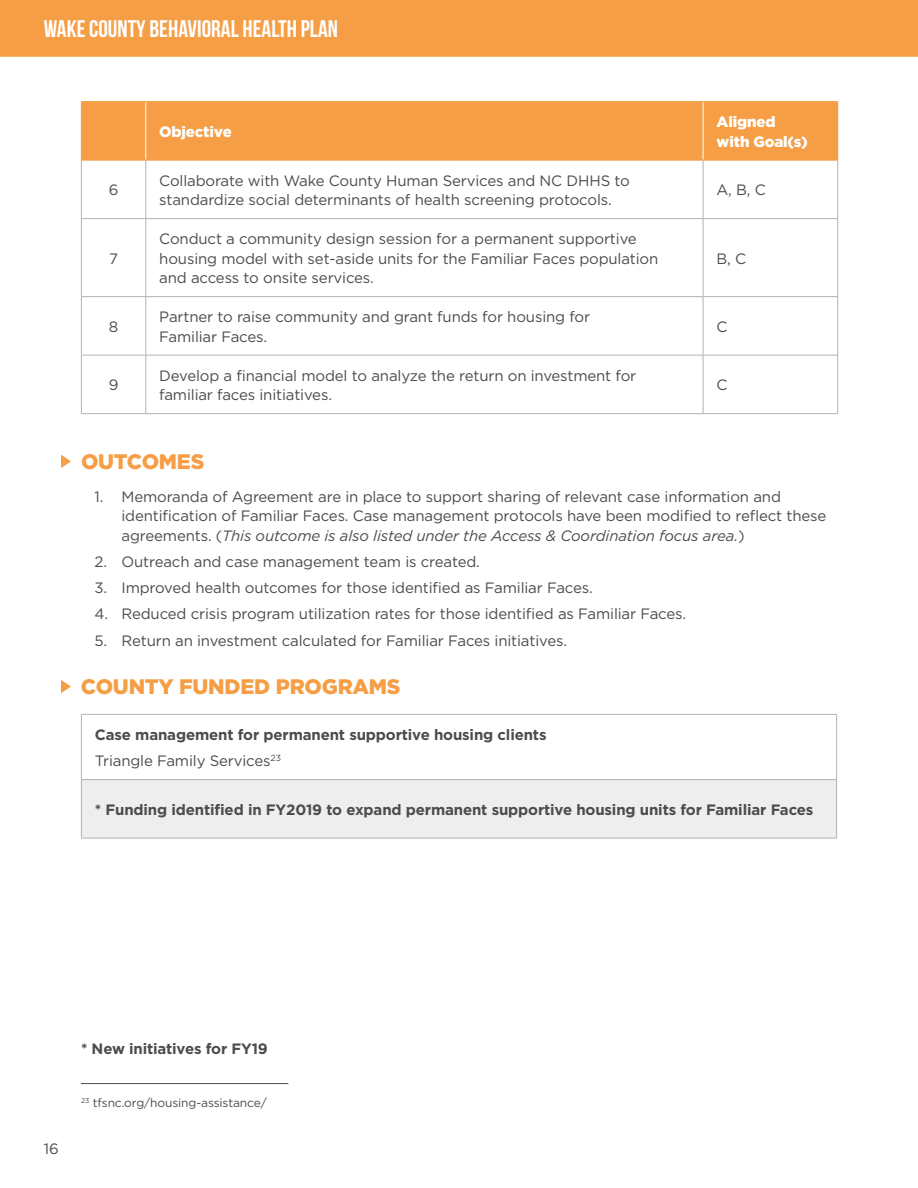
<style>
.page{position:relative;width:918px;height:1188px;background:#fff}
.page>*{position:absolute;margin:0;border:0;box-sizing:border-box;transform-origin:0 0}
.t1{font:700 24px "Bebas Neue";color:#fff}
.t2{font:900 21px "Gotham";letter-spacing:-.01em;color:#f59e45}
.t3{font:15px/19.5px "Gotham";letter-spacing:-.01em;color:#4b4c4d}
.t4{font:700 15px/26.2px "Gotham";letter-spacing:-.01em;color:#4b4c4d}
.t5{font:900 15px/19.5px "Gotham";letter-spacing:-.01em;color:#fff}
.t6{font:12px "Gotham";letter-spacing:-.01em;color:#4b4c4d}
.s1{font-style:italic}
.s2{font-weight:400}
</style>
<div class="page">
<div style="left:0;top:0;width:918px;height:57px;background:#f59e45"></div>
<div style="left:82px;top:102px;width:755px;height:58px;background:#f59e45"></div>
<hr style="left:145px;top:102px;width:1px;height:58px;background:#fff">
<hr style="left:703px;top:102px;width:1px;height:58px;background:#fff">
<hr style="left:81px;top:160px;width:1px;height:58px;background:#b2b3b7">
<hr style="left:145px;top:160px;width:1px;height:58px;background:#b2b3b7">
<hr style="left:703px;top:160px;width:1px;height:58px;background:#b2b3b7">
<hr style="left:837px;top:160px;width:1px;height:58px;background:#b2b3b7">
<hr style="left:81px;top:218px;width:65px;height:1px;background:#b2b3b7">
<hr style="left:81px;top:219px;width:1px;height:77px;background:#b2b3b7">
<hr style="left:146px;top:218px;width:557px;height:1px;background:#b2b3b7">
<hr style="left:145px;top:219px;width:1px;height:77px;background:#b2b3b7">
<hr style="left:703px;top:218px;width:135px;height:1px;background:#b2b3b7">
<hr style="left:703px;top:219px;width:1px;height:77px;background:#b2b3b7">
<hr style="left:837px;top:219px;width:1px;height:77px;background:#b2b3b7">
<hr style="left:81px;top:296px;width:65px;height:1px;background:#b2b3b7">
<hr style="left:81px;top:297px;width:1px;height:58px;background:#b2b3b7">
<hr style="left:146px;top:296px;width:557px;height:1px;background:#b2b3b7">
<hr style="left:145px;top:297px;width:1px;height:58px;background:#b2b3b7">
<hr style="left:703px;top:296px;width:135px;height:1px;background:#b2b3b7">
<hr style="left:703px;top:297px;width:1px;height:58px;background:#b2b3b7">
<hr style="left:837px;top:297px;width:1px;height:58px;background:#b2b3b7">
<hr style="left:81px;top:355px;width:65px;height:1px;background:#b2b3b7">
<hr style="left:81px;top:355px;width:1px;height:58px;background:#b2b3b7">
<hr style="left:146px;top:355px;width:557px;height:1px;background:#b2b3b7">
<hr style="left:145px;top:355px;width:1px;height:58px;background:#b2b3b7">
<hr style="left:703px;top:355px;width:135px;height:1px;background:#b2b3b7">
<hr style="left:703px;top:355px;width:1px;height:58px;background:#b2b3b7">
<hr style="left:837px;top:355px;width:1px;height:58px;background:#b2b3b7">
<hr style="left:81px;top:413px;width:65px;height:1px;background:#b2b3b7">
<hr style="left:146px;top:413px;width:557px;height:1px;background:#b2b3b7">
<hr style="left:703px;top:413px;width:135px;height:1px;background:#b2b3b7">
<hr style="left:81px;top:101px;width:65px;height:1px;background:#f59e45">
<hr style="left:81px;top:102px;width:1px;height:58px;background:#f59e45">
<hr style="left:146px;top:101px;width:557px;height:1px;background:#f59e45">
<hr style="left:703px;top:101px;width:135px;height:1px;background:#f59e45">
<hr style="left:837px;top:102px;width:1px;height:58px;background:#f59e45">
<hr style="left:81px;top:160px;width:65px;height:1px;background:#f59e45">
<hr style="left:146px;top:160px;width:557px;height:1px;background:#f59e45">
<hr style="left:703px;top:160px;width:135px;height:1px;background:#f59e45">
<div style="left:81px;top:780px;width:756px;height:58px;background:#eeeeef"></div>
<hr style="left:81px;top:714px;width:756px;height:1px;background:#b2b3b7">
<hr style="left:81px;top:715px;width:1px;height:64px;background:#b2b3b7">
<hr style="left:836px;top:715px;width:1px;height:64px;background:#b2b3b7">
<hr style="left:81px;top:779px;width:756px;height:1px;background:#b2b3b7">
<hr style="left:81px;top:780px;width:1px;height:58px;background:#b2b3b7">
<hr style="left:836px;top:780px;width:1px;height:58px;background:#b2b3b7">
<hr style="left:81px;top:838px;width:756px;height:1px;background:#b2b3b7">
<hr style="left:81px;top:1083px;width:207px;height:1px;background:#4b4c4d">
<svg style="left:61px;top:455px;width:10px;height:13px"></svg>
<svg style="left:61px;top:680px;width:10px;height:13px"></svg>
<h1 class="t1" style="left:44px;top:16px;width:296px">WAKE COUNTY BEHAVIORAL HEALTH PLAN</h1>
<p class="t5" style="left:159px;top:122px;width:74px">Objective</p>
<p class="t5" style="left:717px;top:112px;width:93px">Aligned with Goal(s)</p>
<p class="t3" style="left:109px;top:180px;width:11px">6</p>
<p class="t3" style="left:159px;top:170px;width:472px">Collaborate with Wake County Human Services and NC DHHS to standardize social determinants of health screening protocols.</p>
<p class="t3" style="left:717px;top:180px;width:51px">A, B, C</p>
<p class="t3" style="left:109px;top:248px;width:10px">7</p>
<p class="t3" style="left:159px;top:229px;width:501px">Conduct a community design session for a permanent supportive housing model with set-aside units for the Familiar Faces population and access to onsite services.</p>
<p class="t3" style="left:717px;top:248px;width:31px">B, C</p>
<p class="t3" style="left:109px;top:316px;width:11px">8</p>
<p class="t3" style="left:159px;top:307px;width:432px">Partner to raise community and grant funds for housing for<br>Familiar Faces.</p>
<p class="t3" style="left:717px;top:316px;width:13px">C</p>
<p class="t3" style="left:109px;top:375px;width:11px">9</p>
<p class="t3" style="left:159px;top:365px;width:479px">Develop a financial model to analyze the return on investment for familiar faces initiatives.</p>
<p class="t3" style="left:717px;top:375px;width:13px">C</p>
<h2 class="t2" style="left:81px;top:447px;width:125px">OUTCOMES</h2>
<p class="t3" style="left:122px;top:486px;width:706px;text-indent:-27px">1. Memoranda of Agreement are in place to support sharing of relevant case information and identification of Familiar Faces. Case management protocols have been modified to reflect these agreements. (<span class="s1">This outcome is also listed under the Access &amp; Coordination focus area.</span>)</p>
<p class="t3" style="left:94px;top:552px;width:387px">2. Outreach and case management team is created.</p>
<p class="t3" style="left:94px;top:578px;width:500px">3. Improved health outcomes for those identified as Familiar Faces.</p>
<p class="t3" style="left:94px;top:604px;width:593px">4. Reduced crisis program utilization rates for those identified as Familiar Faces.</p>
<p class="t3" style="left:94px;top:630px;width:474px">5. Return an investment calculated for Familiar Faces initiatives.</p>
<h2 class="t2" style="left:81px;top:672px;width:321px">COUNTY FUNDED PROGRAMS</h2>
<p class="t4" style="left:95px;top:721px;width:453px">Case management for permanent supportive housing clients<br><span class="s2">Triangle Family Services</span><sup>23</sup></p>
<p class="t4" style="left:95px;top:796px;width:720px">* Funding identified in FY2019 to expand permanent supportive housing units for Familiar Faces</p>
<p class="t4" style="left:81px;top:1035px;width:188px">* New initiatives for FY19</p>
<p class="t3" style="left:44px;top:1139px;width:16px">16</p>
<p class="t6" style="left:81px;top:1095px;width:187px"><sup>23</sup> tfsnc.org/housing-assistance/</p>
</div>
